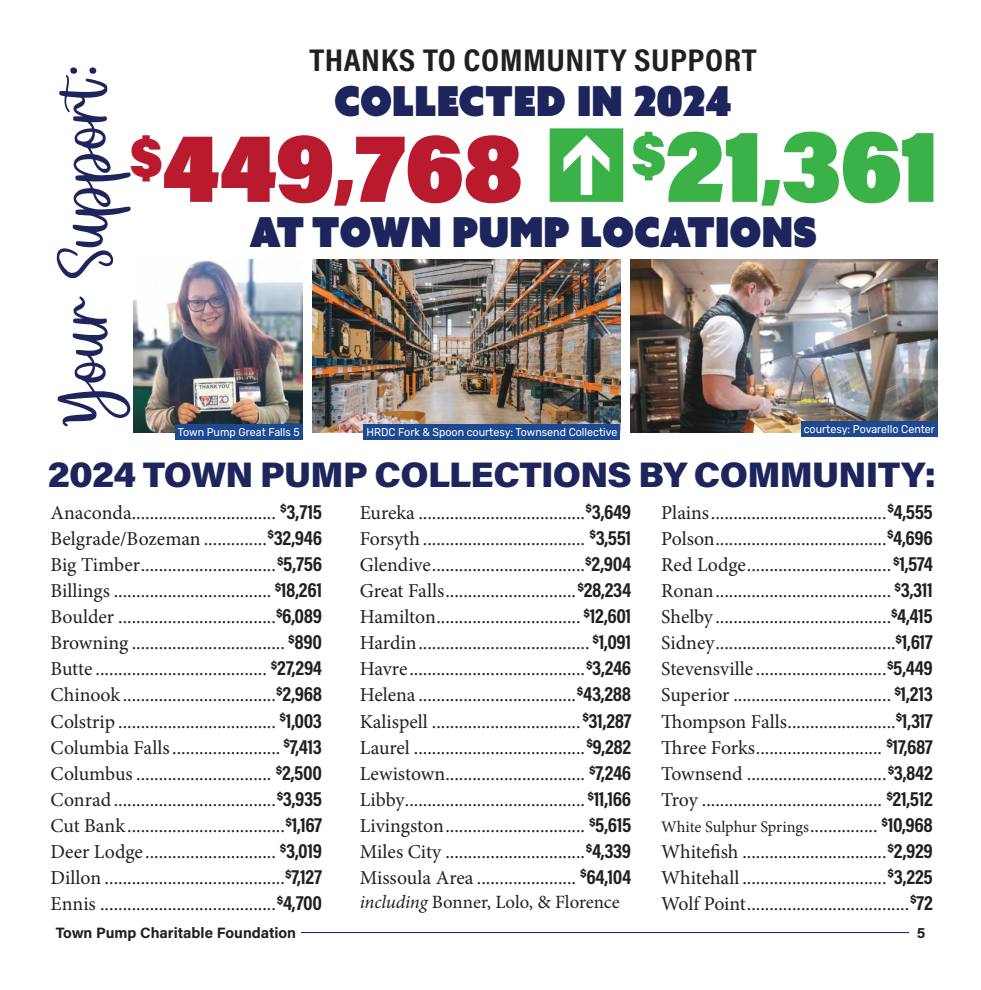
<style>
.page{position:relative;width:981px;height:990px;background:#fff}
.page>*{position:absolute;margin:0;border:0;box-sizing:border-box;transform-origin:0 0}
.t1{font:900 94.5px "Acumin Pro";letter-spacing:-.005em;color:#ba1a2d;scale:.9 1}
.t2{font:81.25px "Christmas Scriptty";color:#1e255c}
.t3{font:41.25px "Azo Sans Uber";color:#1e255c;scale:.9 1}
.t4{font:900 35.38px "Acumin Pro";letter-spacing:-.02em;color:#1e255c}
.t5{font:700 31.75px "Acumin Pro Cond";letter-spacing:.015em;color:#241f1f;scale:1.11 1}
.t6{font:19.75px/26.1px "Minion Pro";letter-spacing:-.005em;color:#241f1f;text-align:justify}
.t7{font:18.75px "Minion Pro";color:#241f1f}
.t8{font:16.25px "Minion Pro";letter-spacing:-.01em;color:#241f1f}
.t9{font:700 15px "Acumin Pro";color:#241f1f}
.t10{font:11.25px "Rubik";color:#fff;scale:.95 1}
.s1{font-size:75px}
.s2{font-family:"Mapper Kit";font-weight:400;font-size:73.5px;color:#3ab247}
.s3{font-size:99.62px;color:#3ab247}
.s4{font-size:75px;color:#3ab247}
.s5{font-family:"Acumin Pro Cond";font-weight:700;font-size:20.38px}
.s6{font-size:19.75px}
.s7{font-style:italic}
</style>
<div class="page">
<hr style="left:301px;top:932px;width:607px;height:1px;background:#06205c">
<img style="left:630px;top:260px;width:307px;height:172px">
<img style="left:312px;top:260px;width:308px;height:172px">
<img style="left:133px;top:260px;width:170px;height:172px">
<div style="left:363px;top:424px;width:257px;height:16px;background:#1d4993"></div>
<div style="left:800px;top:421px;width:137px;height:16px;background:#1d4993"></div>
<div style="left:175px;top:424px;width:128px;height:16px;background:#1d4993"></div>
<h3 class="t5" style="left:309px;top:39px;width:404px">THANKS TO COMMUNITY SUPPORT</h3>
<h2 class="t2" style="left:52px;top:426px;width:368px;rotate:-90deg">Your Support:</h2>
<h3 class="t3" style="left:334px;top:74px;width:443px">COLLECTED IN 2024</h3>
<h1 class="t1" style="left:129px;top:101px;width:899px"><sup>$</sup>449<span class="s1">,</span>768 <span class="s2">u</span><sup>$</sup><span class="s3">21</span><span class="s4">,</span><span class="s3">361</span></h1>
<h3 class="t3" style="left:249px;top:204px;width:631px">AT TOWN PUMP LOCATIONS</h3>
<p class="t10" style="left:178px;top:426px;width:130px">Town Pump Great Falls 5</p>
<p class="t10" style="left:366px;top:426px;width:266px">HRDC Fork &amp; Spoon courtesy: Townsend Collective</p>
<p class="t10" style="left:803px;top:423px;width:140px">courtesy: Povarello Center</p>
<h3 class="t4" style="left:48px;top:449px;width:889px">2024 TOWN PUMP COLLECTIONS BY COMMUNITY:</h3>
<p class="t6" style="left:51px;top:499px;width:273px">Anaconda................................ <sup>$</sup><span class="s5">3,715<br></span>Belgrade/Bozeman ..............<sup>$</sup><span class="s5">32,946<br></span>Big Timber..............................<sup>$</sup><span class="s5">5,756<br></span>Billings ................................... <sup>$</sup><span class="s5">18,261<br></span>Boulder ...................................<sup>$</sup><span class="s5">6,089<br></span>Browning .................................. <sup>$</sup><span class="s5">890<br></span>Butte ...................................... <sup>$</sup><span class="s5">27,294<br></span>Chinook..................................<sup>$</sup><span class="s5">2,968<br></span>Colstrip ................................... <sup>$</sup><span class="s5">1,003<br></span>Columbia Falls........................ <sup>$</sup><span class="s5">7,413<br></span>Columbus .............................. <sup>$</sup><span class="s5">2,500<br></span>Conrad....................................<sup>$</sup><span class="s5">3,935<br></span>Cut Bank...................................<sup>$</sup><span class="s5">1,167<br></span>Deer Lodge ............................. <sup>$</sup><span class="s5">3,019<br></span>Dillon ........................................<sup>$</sup><span class="s5">7,127<br></span>Ennis .......................................<sup>$</sup><span class="s5">4,700</span></p>
<p class="t6" style="left:359px;top:499px;width:273px">Eureka .....................................<sup>$</sup><span class="s5">3,649<br></span>Forsyth .................................... <sup>$</sup><span class="s5">3,551<br></span>Glendive..................................<sup>$</sup><span class="s5">2,904<br></span>Great Falls.............................<sup>$</sup><span class="s5">28,234<br></span>Hamilton................................<sup>$</sup><span class="s5">12,601<br></span>Hardin......................................<sup>$</sup><span class="s5">1,091<br></span>Havre.......................................<sup>$</sup><span class="s5">3,246<br></span>Helena ...................................<sup>$</sup><span class="s5">43,288<br></span>Kalispell .................................<sup>$</sup><span class="s5">31,287<br></span>Laurel ......................................<sup>$</sup><span class="s5">9,282<br></span>Lewistown............................... <sup>$</sup><span class="s5">7,246<br></span>Libby........................................<sup>$</sup><span class="s5">11,166<br></span>Livingston............................... <sup>$</sup><span class="s5">5,615<br></span>Miles City ...............................<sup>$</sup><span class="s5">4,339<br></span>Missoula Area ...................... <sup>$</sup><span class="s5">64,104</span></p>
<p class="t6" style="left:661px;top:499px;width:273px">Plains.......................................<sup>$</sup><span class="s5">4,555<br></span>Polson......................................<sup>$</sup><span class="s5">4,696<br></span>Red Lodge................................<sup>$</sup><span class="s5">1,574<br></span>Ronan....................................... <sup>$</sup><span class="s5">3,311<br></span>Shelby .......................................<sup>$</sup><span class="s5">4,415<br></span>Sidney........................................<sup>$</sup><span class="s5">1,617<br></span>Stevensville .............................<sup>$</sup><span class="s5">5,449<br></span>Superior ................................... <sup>$</sup><span class="s5">1,213<br></span>Thompson Falls........................<sup>$</sup><span class="s5">1,317<br></span>Three Forks............................ <sup>$</sup><span class="s5">17,687<br></span>Townsend ...............................<sup>$</sup><span class="s5">3,842<br></span>Troy ........................................ <sup>$</sup><span class="s5">21,512</span></p>
<p class="t8" style="left:661px;top:816px;width:273px">White Sulphur Springs<span class="s6">...............</span> <sup>$</sup><span class="s5">10,968</span></p>
<p class="t6" style="left:661px;top:839px;width:273px">Whitefish ................................<sup>$</sup><span class="s5">2,929<br></span>Whitehall ................................<sup>$</sup><span class="s5">3,225<br></span>Wolf Point....................................<sup>$</sup><span class="s5">72</span></p>
<p class="t7" style="left:359px;top:889px;width:261px"><span class="s7">including</span> Bonner, Lolo, &amp; Florence</p>
<p class="t9" style="left:56px;top:922px;width:242px">Town Pump Charitable Foundation</p>
<p class="t9" style="left:916px;top:922px;width:10px">5</p>
</div>
